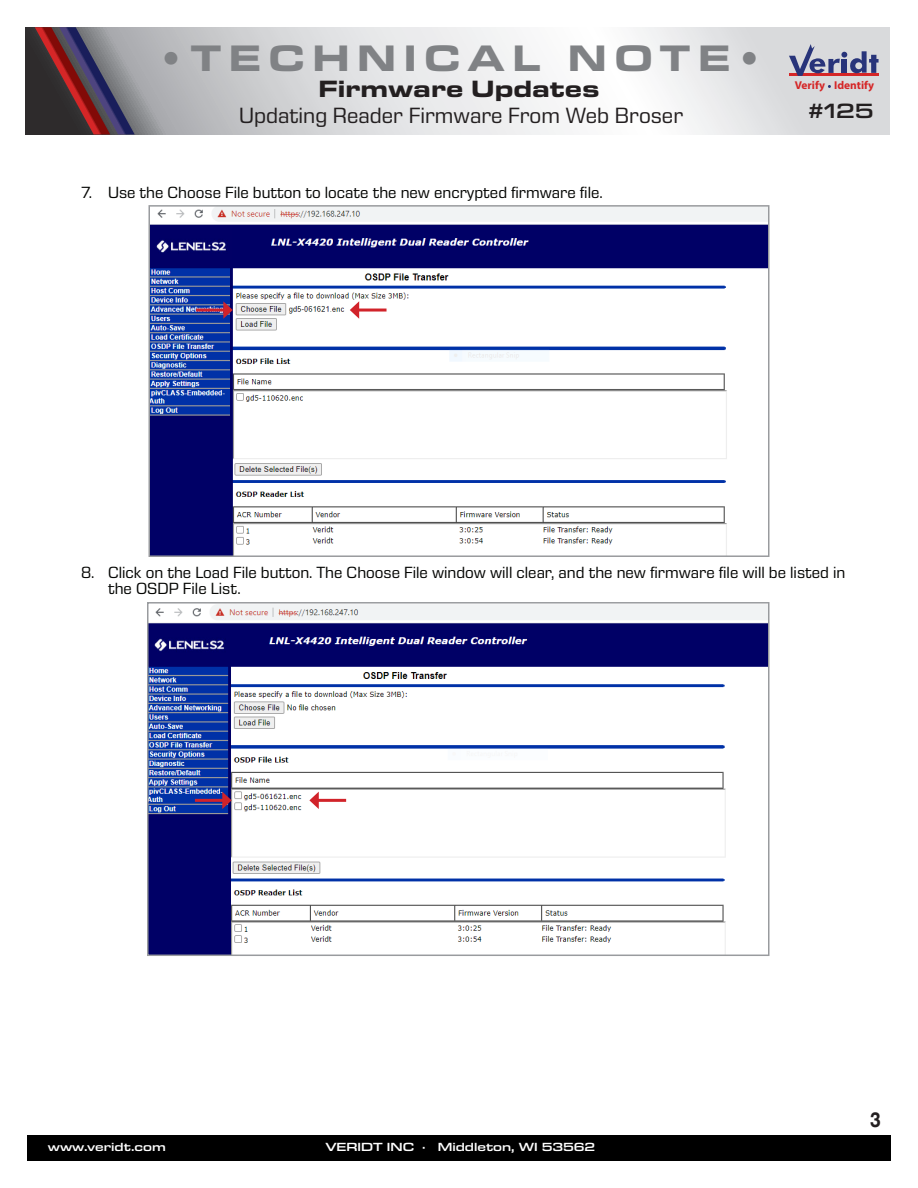
<style>
.page{position:relative;width:918px;height:1188px;background:#fff}
.page>*{position:absolute;margin:0;border:0;box-sizing:border-box;transform-origin:0 0}
.t1{font:700 expanded 37.5px "Eurostile Next LT Pro";letter-spacing:.2em;color:#808285}
.t2{font:700 expanded 24px "Eurostile Next LT Pro";color:#231f20}
.t3{font:22.5px "Eurostile Next LT Pro";color:#231f20}
.t4{font:600 expanded 21px "Eurostile Next LT Pro";color:#231f20}
.t5{font:700 21px "Swiss 721 BT";color:#231f20;scale:.9 1}
.t6{font:16.5px/16.5px "Eurostile Next LT Pro";color:#040503}
.t7{font:600 expanded 12px "Eurostile Next LT Pro";color:#fff}
.t8{font:700 11.4px "Myriad Pro";color:#d52627}
</style>
<div class="page">
<div style="left:27px;top:1135px;width:864px;height:26px;background:#000"></div>
<svg style="left:26px;top:27px;width:864px;height:107px"></svg>
<svg style="left:35px;top:27px;width:100px;height:107px"></svg>
<svg style="left:789px;top:44px;width:90px;height:32px"></svg>
<img style="left:151px;top:208px;width:616px;height:346px">
<div style="left:148px;top:205px;width:622px;height:352px;border:2px solid #999b9e"></div>
<img style="left:150px;top:605px;width:617px;height:348px">
<div style="left:147px;top:602px;width:623px;height:354px;border:2px solid #999b9e"></div>
<hr style="left:357px;top:309px;width:30px;height:3px;background:#d1232a">
<svg style="left:350px;top:301px;width:9px;height:18px"></svg>
<hr style="left:196px;top:309px;width:30px;height:3px;background:#d1232a">
<svg style="left:223px;top:301px;width:10px;height:18px"></svg>
<hr style="left:316px;top:799px;width:30px;height:3px;background:#d1232a">
<svg style="left:309px;top:792px;width:10px;height:17px"></svg>
<hr style="left:195px;top:799px;width:30px;height:3px;background:#d1232a">
<svg style="left:222px;top:792px;width:10px;height:17px"></svg>
<h1 class="t1" style="left:160px;top:37px;width:603px">•TECHNICAL NOTE•</h1>
<p class="t2" style="left:319px;top:75px;width:282px">Firmware Updates</p>
<p class="t3" style="left:239px;top:103px;width:446px">Updating Reader Firmware From Web Broser</p>
<p class="t6" style="left:81px;top:184px;width:523px">7. Use the Choose File button to locate the new encrypted firmware file.</p>
<p class="t8" style="left:795px;top:78px;width:81px">Verify Identify</p>
<p class="t4" style="left:808px;top:100px;width:67px">#125</p>
<p class="t6" style="left:108px;top:564px;width:739px;text-indent:-27px">8. Click on the Load File button. The Choose File window will clear, and the new firmware file will be listed in the OSDP File List.</p>
<p class="t7" style="left:48px;top:1141px;width:119px">www.veridt.com</p>
<p class="t7" style="left:325px;top:1141px;width:271px">VERIDT INC · Middleton, WI 53562</p>
<p class="t5" style="left:870px;top:1106px;width:13px">3</p>
</div>
